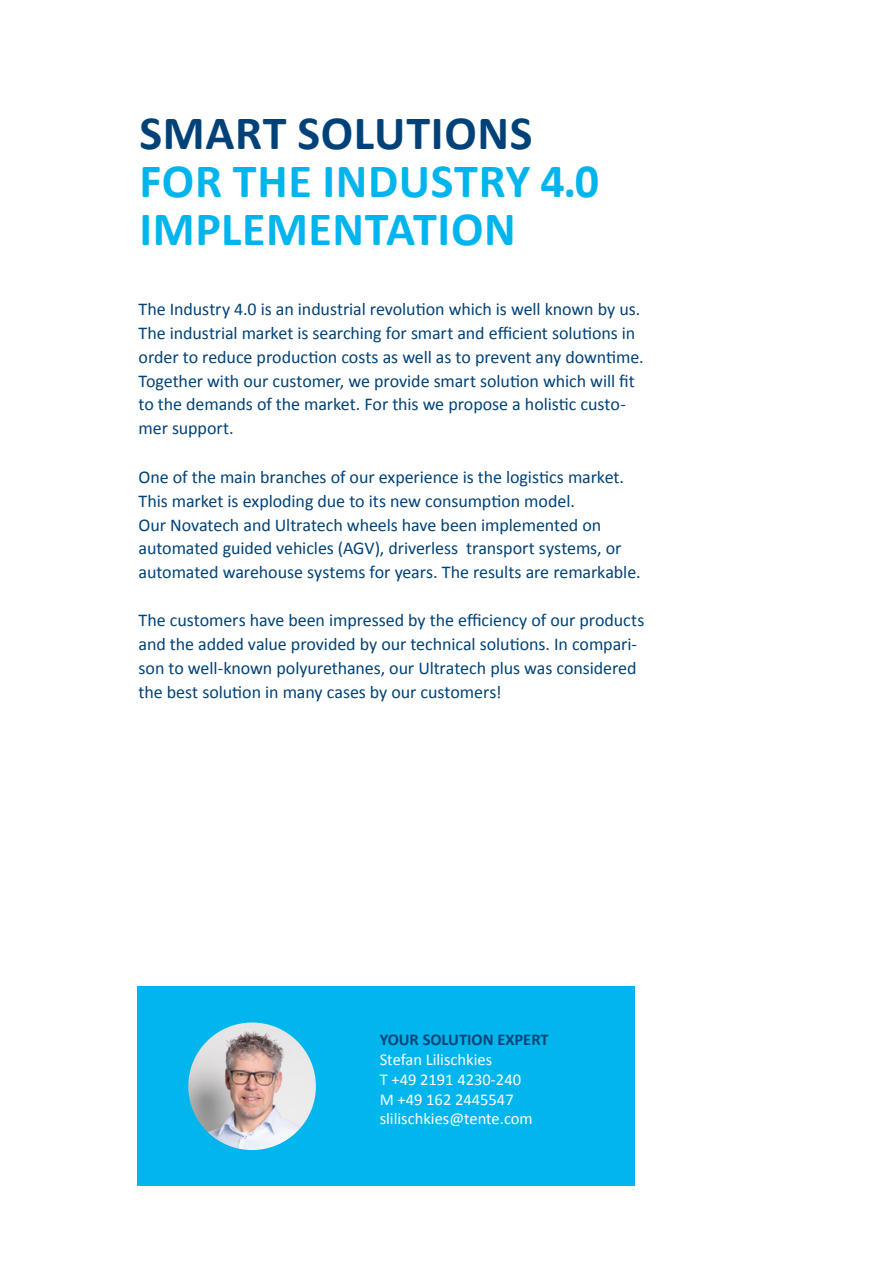
<style>
.page{position:relative;width:885px;height:1263px;background:#fff}
.page>*{position:absolute;margin:0;border:0;box-sizing:border-box;transform-origin:0 0}
.t1{font:700 48px/48px "Calibri";letter-spacing:.01em;color:#00b5ed}
.t2{font:700 48px "Calibri";letter-spacing:.015em;color:#004278}
.t3{font:18px/24px "Calibri";letter-spacing:-.005em;color:#004278}
.t4{font:16.5px/19.8px "Calibri";color:#fff}
.t5{font:700 16.5px "Calibri";color:#004479}
</style>
<div class="page">
<div style="left:137px;top:986px;width:498px;height:200px;background:#00b6ed"></div>
<img style="left:188px;top:1022px;width:128px;height:128px;border-radius:64px">
<h1 class="t2" style="left:139px;top:102px;width:394px">SMART SOLUTIONS</h1>
<h1 class="t1" style="left:139px;top:157px;width:461px">FOR THE INDUSTRY 4.0<br>IMPLEMENTATION</h1>
<p class="t3" style="left:138px;top:297px;width:506px">The Industry 4.0 is an industrial revolution which is well known by us.<br>The industrial market is searching for smart and efficient solutions in order to reduce production costs as well as to prevent any downtime.<br>Together with our customer, we provide smart solution which will fit to the demands of the market. For this we propose a holistic custo&shy;mer support.</p>
<p class="t3" style="left:138px;top:465px;width:503px">One of the main branches of our experience is the logistics market.<br>This market is exploding due to its new consumption model.<br>Our Novatech and Ultratech wheels have been implemented on automated guided vehicles (AGV), driverless transport systems, or automated warehouse systems for years. The results are remarkable.</p>
<p class="t3" style="left:138px;top:608px;width:507px">The customers have been impressed by the efficiency of our products and the added value provided by our technical solutions. In compari&shy;son to well-known polyurethanes, our Ultratech plus was considered the best solution in many cases by our customers!</p>
<p class="t5" style="left:379px;top:1029px;width:170px">YOUR SOLUTION EXPERT</p>
<p class="t4" style="left:379px;top:1049px;width:154px">Stefan Lilischkies<br>T +49 2191 4230-240<br>M +49 162 2445547 slilischkies@tente.com</p>
</div>
